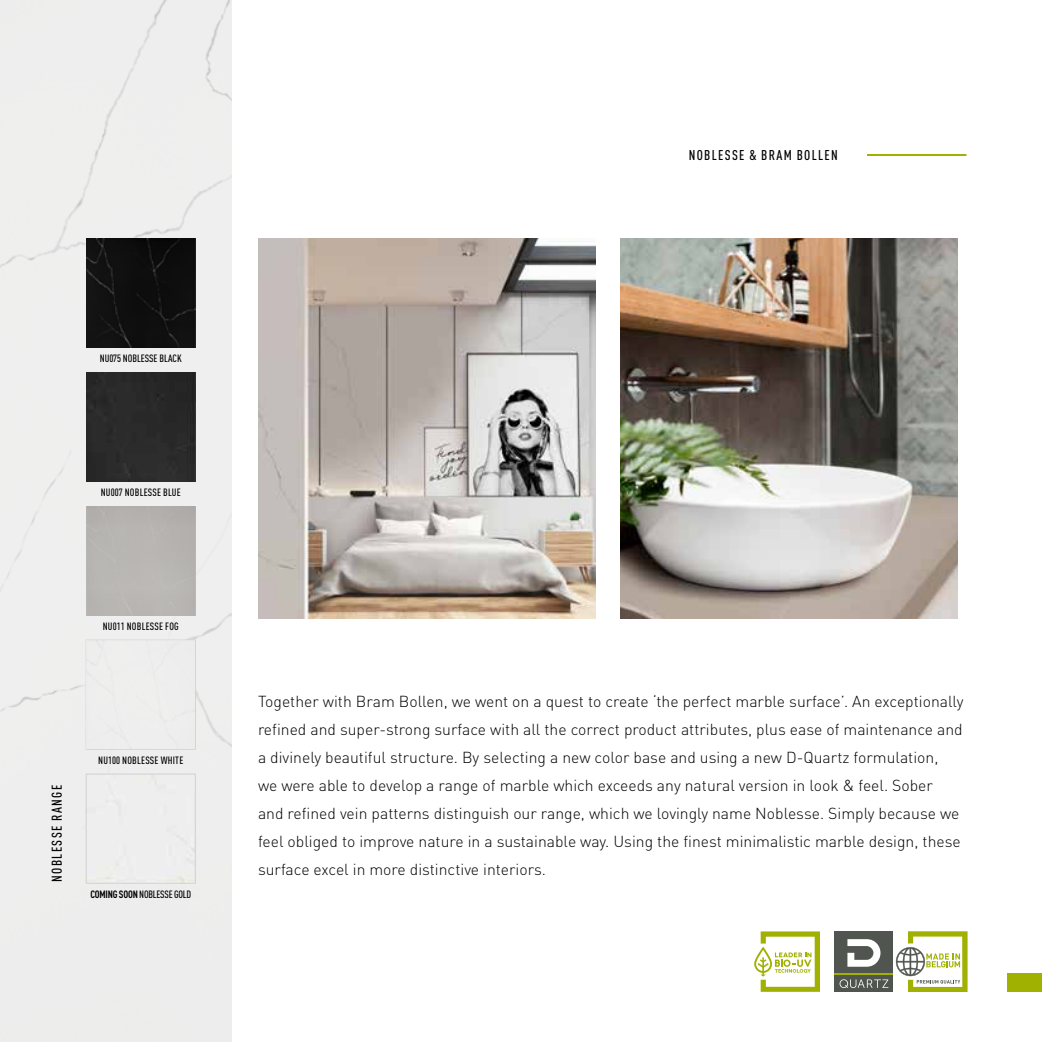
<style>
.page{position:relative;width:1042px;height:1042px;background:#fff}
.page>*{position:absolute;margin:0;border:0;box-sizing:border-box;transform-origin:0 0}
.t1{font:300 15.75px/28px "DIN Pro";color:#000}
.t2{font:500 condensed 14px "DIN Pro";letter-spacing:.095em;color:#000}
.t3{font:500 condensed 10.5px "DIN Pro";letter-spacing:.01em;color:#000}
.t4{font:500 condensed 10.5px "DIN Pro";letter-spacing:-.02em;color:#000}
.s1{font-weight:700}
</style>
<div class="page">
<div style="left:0;top:0;width:232px;height:1042px;background:#eeefee"></div>
<div style="left:76px;top:498px;width:117px;height:118px;background:#efefef"></div>
<div style="left:76px;top:630px;width:117px;height:118px;background:#efefee"></div>
<div style="left:76px;top:238px;width:117px;height:118px;background:#efefef"></div>
<div style="left:81px;top:332px;width:97px;height:19px;background:#000;opacity:.75"></div>
<div style="left:76px;top:368px;width:117px;height:118px;background:#efefef"></div>
<div style="left:80px;top:462px;width:91px;height:19px;background:#efefef"></div>
<div style="left:78px;top:761px;width:113px;height:113px;background:#eee"></div>
<img style="left:620px;top:238px;width:337px;height:381px">
<img style="left:258px;top:238px;width:337px;height:381px">
<hr style="left:867px;top:154px;width:99px;height:2px;background:#a0b101">
<div style="left:85px;top:774px;width:110px;height:110px;background:#eee"></div>
<hr style="left:86px;top:639px;width:110px;height:1px;background:#d0d0d0">
<hr style="left:86px;top:640px;width:1px;height:109px;background:#d0d0d0">
<hr style="left:195px;top:640px;width:1px;height:109px;background:#d0d0d0">
<hr style="left:86px;top:749px;width:110px;height:1px;background:#d0d0d0">
<hr style="left:86px;top:773px;width:110px;height:1px;background:#d0d0d0">
<hr style="left:86px;top:774px;width:1px;height:109px;background:#d0d0d0">
<hr style="left:195px;top:774px;width:1px;height:109px;background:#d0d0d0">
<hr style="left:86px;top:883px;width:110px;height:1px;background:#d0d0d0">
<img style="left:86px;top:238px;width:109px;height:109px">
<div style="left:86px;top:372px;width:109px;height:109px;background:#2a2a2a"></div>
<div style="left:86px;top:506px;width:109px;height:109px;background:#b8b5b2"></div>
<div style="left:87px;top:640px;width:108px;height:109px;background:#eee"></div>
<div style="left:1007px;top:974px;width:35px;height:18px;background:#a0b101"></div>
<svg style="left:896px;top:931px;width:71px;height:61px"></svg>
<div style="left:834px;top:931px;width:59px;height:61px;background:#515550"></div>
<hr style="left:834px;top:973px;width:59px;height:2px;background:#a0b101">
<svg style="left:839px;top:979px;width:49px;height:9px"></svg>
<svg style="left:847px;top:939px;width:33px;height:27px"></svg>
<svg style="left:754px;top:931px;width:66px;height:61px"></svg>
<p class="t2" style="left:689px;top:144px;width:151px">NOBLESSE &amp; BRAM BOLLEN</p>
<p class="t3" style="left:100px;top:351px;width:83px">NU075 NOBLESSE BLACK</p>
<p class="t3" style="left:101px;top:485px;width:82px">NU007 NOBLESSE BLUE</p>
<p class="t3" style="left:103px;top:618px;width:78px">NU011 NOBLESSE FOG</p>
<p class="t2" style="left:46px;top:875px;width:98px;rotate:-90deg">NOBLE SE RANGE</p>
<p class="t2" style="left:46px;top:882px;width:98px;rotate:-90deg">NOBLESSE RANGE</p>
<p class="t3" style="left:98px;top:752px;width:87px">NU100 NOBLESSE WHITE</p>
<p class="t4" style="left:90px;top:886px;width:102px"><span class="s1">COMING SOON</span> NOBLESSE GOLD</p>
<p class="t1" style="left:258px;top:686px;width:707px">Together with Bram Bollen, we went on a quest to create ‘the perfect marble surface’. An exceptionally refined and super-strong surface with all the correct product attributes, plus ease of maintenance and a divinely beautiful structure. By selecting a new color base and using a new D-Quartz formulation,<br>we were able to develop a range of marble which exceeds any natural version in look &amp; feel. Sober<br>and refined vein patterns distinguish our range, which we lovingly name Noblesse. Simply because we feel obliged to improve nature in a sustainable way. Using the finest minimalistic marble design, these surface excel in more distinctive interiors.</p>
</div>
